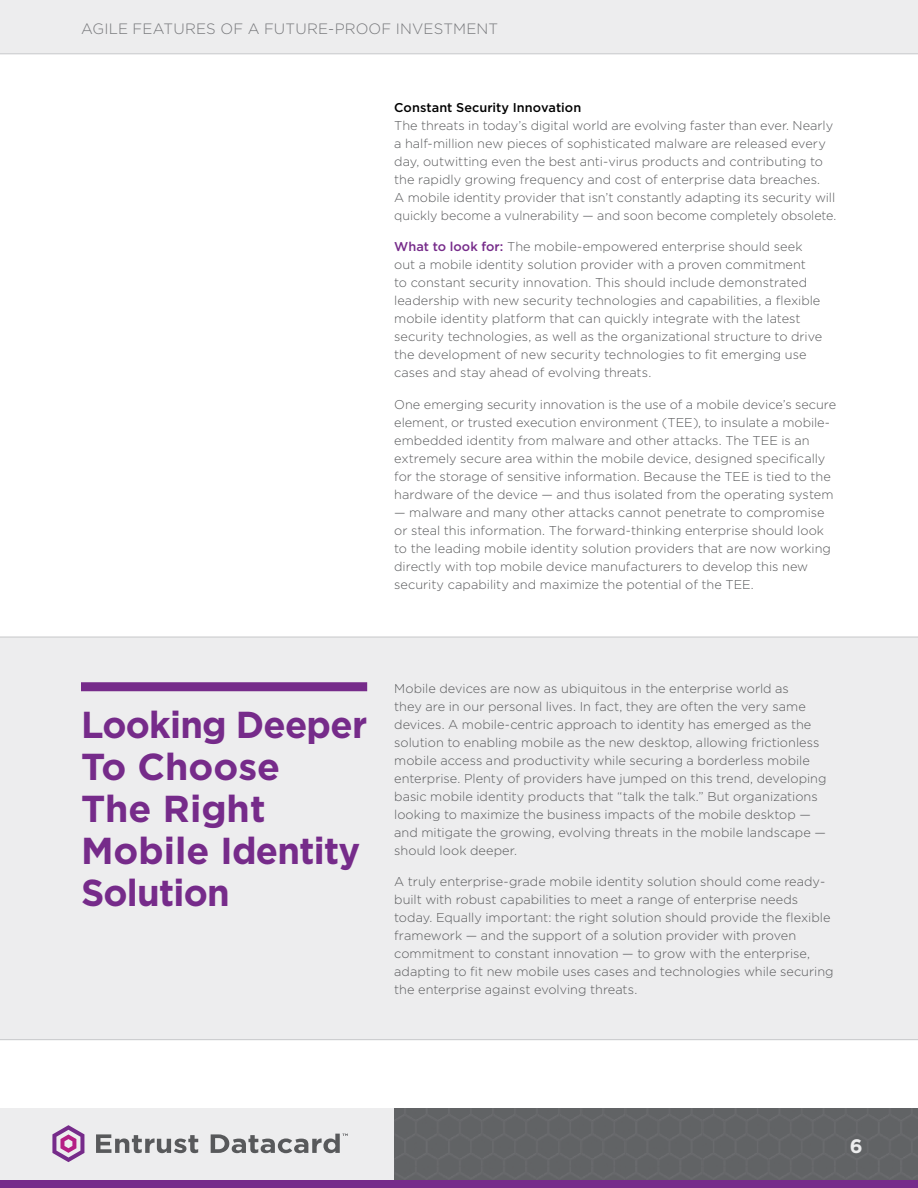
<style>
.page{position:relative;width:918px;height:1188px;background:#fff}
.page>*{position:absolute;margin:0;border:0;box-sizing:border-box;transform-origin:0 0}
.t1{font:700 37.5px/42px "Gotham";letter-spacing:-.02em;color:#762b8a}
.t2{font:700 19.5px "Gotham";color:#ededee}
.t3{font:300 15px "Gotham";letter-spacing:.005em;color:#77787b}
.t4{font:300 12.75px/18px "Gotham";color:#58595b}
.t5{font:500 12.75px "Gotham";letter-spacing:.005em;color:#000}
.s1{font-weight:500;color:#762b8a}
</style>
<div class="page">
<div style="left:0;top:0;width:918px;height:54px;background:#ededee"></div>
<svg style="left:0;top:1108px;width:918px;height:80px;background:#969799"></svg>
<div style="left:0;top:1180px;width:918px;height:8px;background:#762b8a"></div>
<svg style="left:96px;top:1134px;width:102px;height:19px;background:#a8a9aa"></svg>
<svg style="left:211px;top:1134px;width:137px;height:19px;background:#acadae"></svg>
<svg style="left:52px;top:1125px;width:32px;height:37px"></svg>
<div style="left:0;top:637px;width:918px;height:403px;background:#ededee"></div>
<div style="left:81px;top:682px;width:286px;height:9px;background:#762b8a"></div>
<p class="t3" style="left:81px;top:21px;width:72px">Agi le Feat</p>
<p class="t3" style="left:173px;top:21px;width:23px">ures</p>
<p class="t3" style="left:220px;top:21px;width:96px">Of A Future‑</p>
<p class="t3" style="left:335px;top:21px;width:23px">Proof</p>
<p class="t3" style="left:396px;top:21px;width:16px">Investment</p>
<p class="t5" style="left:394px;top:100px;width:189px">Constant Security Innovation</p>
<p class="t4" style="left:394px;top:116px;width:444px">The threats in today’s digital world are evolving faster than ever. Nearly a half-million new pieces of sophisticated malware are released every day, outwitting even the best anti-virus products and contributing to the rapidly growing frequency and cost of enterprise data breaches.<br>A mobile identity provider that isn’t constantly adapting its security will quickly become a vulnerability — and soon become completely obsolete.</p>
<p class="t4" style="left:394px;top:238px;width:430px"><span class="s1">What to look for:</span> The mobile-empowered enterprise should seek out a mobile identity solution provider with a proven commitment<br>to constant security innovation. This should include demonstrated leadership with new security technologies and capabilities, a flexible mobile identity platform that can quickly integrate with the latest security technologies, as well as the organizational structure to drive the development of new security technologies to fit emerging use cases and stay ahead of evolving threats.</p>
<p class="t4" style="left:394px;top:395px;width:443px">One emerging security innovation is the use of a mobile device’s secure element, or trusted execution environment (TEE), to insulate a mobile&shy;embedded identity from malware and other attacks. The TEE is an extremely secure area within the mobile device, designed specifically for the storage of sensitive information. Because the TEE is tied to the hardware of the device — and thus isolated from the operating system</p>
<p class="t4" style="left:394px;top:503px;width:438px">— malware and many other attacks cannot penetrate to compromise or steal this information. The forward-thinking enterprise should look to the leading mobile identity solution providers that are now working directly with top mobile device manufacturers to develop this new security capability and maximize the potential of the TEE.</p>
<h1 class="t1" style="left:81px;top:703px;width:288px">Looking Deeper<br>To Choose<br>The Right<br>Mobile Identity<br>Solution</h1>
<p class="t4" style="left:394px;top:679px;width:434px">Mobile devices are now as ubiquitous in the enterprise world as<br>they are in our personal lives. In fact, they are often the very same devices. A mobile-centric approach to identity has emerged as the solution to enabling mobile as the new desktop, allowing frictionless mobile access and productivity while securing a borderless mobile enterprise. Plenty of providers have jumped on this trend, developing basic mobile identity products that “talk the talk.” But organizations looking to maximize the business impacts of the mobile desktop — and mitigate the growing, evolving threats in the mobile landscape — should look deeper.</p>
<p class="t4" style="left:394px;top:872px;width:441px">A truly enterprise-grade mobile identity solution should come ready&shy;built with robust capabilities to meet a range of enterprise needs today. Equally important: the right solution should provide the flexible framework — and the support of a solution provider with proven commitment to constant innovation — to grow with the enterprise, adapting to fit new mobile uses cases and technologies while securing the enterprise against evolving threats.</p>
<h2 class="t2" style="left:850px;top:1135px;width:14px">6</h2>
</div>
